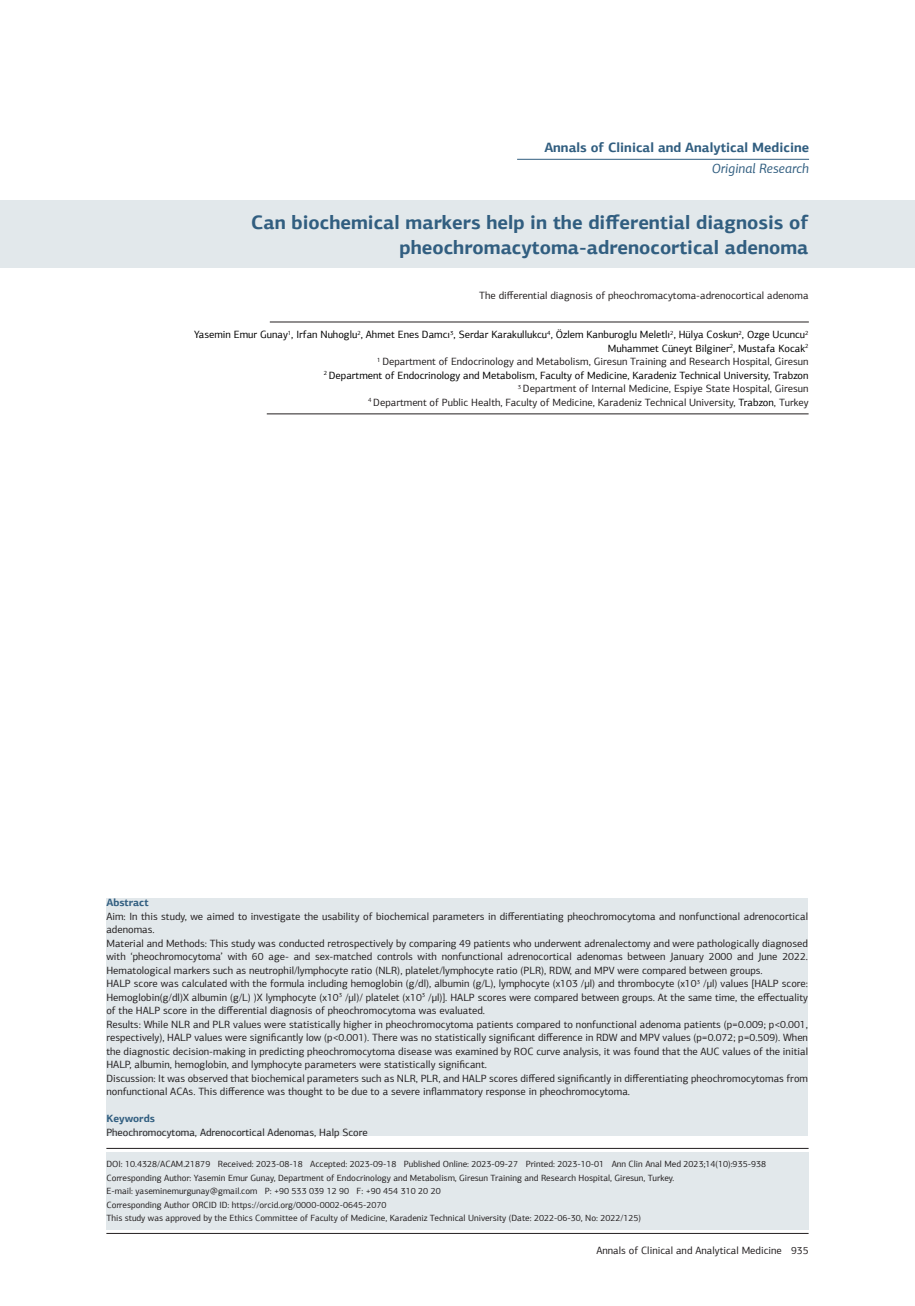
<style>
.page{position:relative;width:915px;height:1306px;background:#fff}
.page>*{position:absolute;margin:0;border:0;box-sizing:border-box;transform-origin:0 0}
.t1{font:700 19.5px/25.5px "PF Agora Sans Pro";color:#315e80;text-align:right}
.t2{font:700 13.5px "PF Agora Sans Pro";color:#315e80}
.t3{font:italic 13.5px "PF Agora Sans Pro";color:#315e80}
.t4{font:10.5px/13.5px "PF Agora Sans Pro";color:#231f20;text-align:justify}
.t5{font:10.5px "PF Agora Sans Pro";color:#000}
.t6{font:700 10.5px "PF Agora Sans Pro";color:#315e80}
.t7{font:9px "PF Agora Sans Pro";color:#231f20}
.s1{color:#000}
</style>
<div class="page">
<hr style="left:106px;top:1233px;width:702px;height:1px;background:#231f20">
<div style="left:0;top:200px;width:914px;height:68px;background:#e2e8eb"></div>
<hr style="left:106px;top:1148px;width:702px;height:1px;background:#231f20">
<hr style="left:270px;top:322px;width:538px;height:1px;background:#231f20">
<hr style="left:267px;top:413px;width:541px;height:1px;background:#231f20">
<hr style="left:517px;top:159px;width:291px;height:1px;background:#315e80">
<div style="left:106px;top:1151px;width:702px;height:78px;background:#e2e8eb"></div>
<div style="left:106px;top:898px;width:701px;height:237px;background:#e2e8eb"></div>
<p class="t2" style="left:544px;top:139px;width:266px">Annals of Clinical and Analytical Medicine</p>
<p class="t3" style="left:711px;top:160px;width:99px">Original Research</p>
<p class="t1" style="left:251px;top:209px;width:558px">Can biochemical markers help in the differential diagnosis of pheochromacytoma-adrenocortical adenoma</p>
<p class="t4" style="left:479px;top:288px;width:331px">The differential diagnosis of pheochromacytoma-adrenocortical adenoma</p>
<p class="t5" style="left:194px;top:328px;width:615px">Yasemin Emur Gunay<sup>1</sup>, Irfan Nuhoglu<sup>2</sup>, Ahmet Enes Damcı<sup>3</sup>, Serdar Karakullukcu<sup>4</sup>, Özlem Kanburoglu Meletlı<sup>2</sup>, Hülya Coskun<sup>2</sup>, Ozge Ucuncu<sup>2</sup></p>
<p class="t5" style="left:607px;top:342px;width:202px">Muhammet Cüneyt Bilginer<sup>2</sup>, Mustafa Kocak<sup>2</sup></p>
<p class="t4" style="left:377px;top:355px;width:432px"><sup>1</sup> Department of Endocrinology and Metabolism, Giresun Training and Research Hospital, Giresun</p>
<p class="t5" style="left:323px;top:369px;width:486px"><sup>2</sup> Department of Endocrinology and Metabolism, Faculty of Medicine, Karadeniz Technical University, Trabzon</p>
<p class="t4" style="left:517px;top:382px;width:292px"><sup>3</sup> Department of Internal Medicine, Espiye State Hospital, Giresun</p>
<p class="t4" style="left:368px;top:395px;width:441px"><sup>4</sup> Department of Public Health, Faculty of Medicine, Karadeniz Technical University, <span class="s1">Trabzon</span>, Turkey</p>
<p class="t6" style="left:106px;top:896px;width:44px">Abstract</p>
<p class="t4" style="left:106px;top:909px;width:703px">Aim: In this study, we aimed to investigate the usability of biochemical parameters in differentiating pheochromocytoma and nonfunctional adrenocortical adenomas.</p>
<p class="t4" style="left:106px;top:936px;width:703px">Material and Methods: This study was conducted retrospectively by comparing 49 patients who underwent adrenalectomy and were pathologically diagnosed with ‘pheochromocytoma’ with 60 age- and sex-matched controls with nonfunctional adrenocortical adenomas between January 2000 and June 2022.<br>Hematological markers such as neutrophil/lymphocyte ratio (NLR), platelet/lymphocyte ratio (PLR), RDW, and MPV were compared between groups.</p>
<p class="t4" style="left:106px;top:976px;width:703px">HALP score was calculated with the formula including hemoglobin (g/dl), albumin (g/L), lymphocyte (x103 /µl) and thrombocyte (x10<sup>3</sup> /µl) values [HALP score:<br>Hemoglobin(g/dl)X albumin (g/L) )X lymphocyte (x10<sup>3</sup> /µl)/ platelet (x10<sup>3</sup> /µl)]. HALP scores were compared between groups. At the same time, the effectuality of the HALP score in the differential diagnosis of pheochromocytoma was evaluated.</p>
<p class="t4" style="left:106px;top:1017px;width:703px">Results: While NLR and PLR values were statistically higher in pheochromocytoma patients compared to nonfunctional adenoma patients (p=0.009; p&lt;0.001, respectively), HALP values were significantly low (p&lt;0.001). There was no statistically significant difference in RDW and MPV values (p=0.072; p=0.509). When the diagnostic decision-making in predicting pheochromocytoma disease was examined by ROC curve analysis, it was found that the AUC values of the initial HALP, albumin, hemoglobin, and lymphocyte parameters were statistically significant.</p>
<p class="t4" style="left:106px;top:1071px;width:703px">Discussion: It was observed that biochemical parameters such as NLR, PLR, and HALP scores differed significantly in differentiating pheochromocytomas from nonfunctional ACAs. This difference was thought to be due to a severe inflammatory response in pheochromocytoma.</p>
<p class="t6" style="left:106px;top:1112px;width:50px">Keywords</p>
<p class="t4" style="left:106px;top:1125px;width:263px">Pheochromocytoma, Adrenocortical Adenomas, Halp Score</p>
<p class="t7" style="left:106px;top:1158px;width:661px">DOI: 10.4328/ACAM.21879 Received: 2023-08-18 Accepted: 2023-09-18 Published Online: 2023-09-27 Printed: 2023-10-01 Ann Clin Anal Med 2023;14(10):935-938</p>
<p class="t7" style="left:106px;top:1172px;width:569px">Corresponding Author: Yasemin Emur Gunay, Department of Endocrinology and Metabolism, Giresun Training and Research Hospital, Giresun, Turkey.</p>
<p class="t7" style="left:106px;top:1185px;width:336px">E-mail: yaseminemurgunay@gmail.com P: +90 533 039 12 90 F: +90 454 310 20 20</p>
<p class="t7" style="left:106px;top:1199px;width:281px">Corresponding Author ORCID ID: https://orcid.org/0000-0002-0645-2070</p>
<p class="t7" style="left:106px;top:1212px;width:536px">This study was approved by the Ethics Committee of Faculty of Medicine, Karadeniz Technical University (Date: 2022-06-30, No: 2022/125)</p>
<p class="t4" style="left:596px;top:1243px;width:187px">Annals of Clinical and Analytical Medicine</p>
<p class="t4" style="left:790px;top:1243px;width:19px">935</p>
</div>
